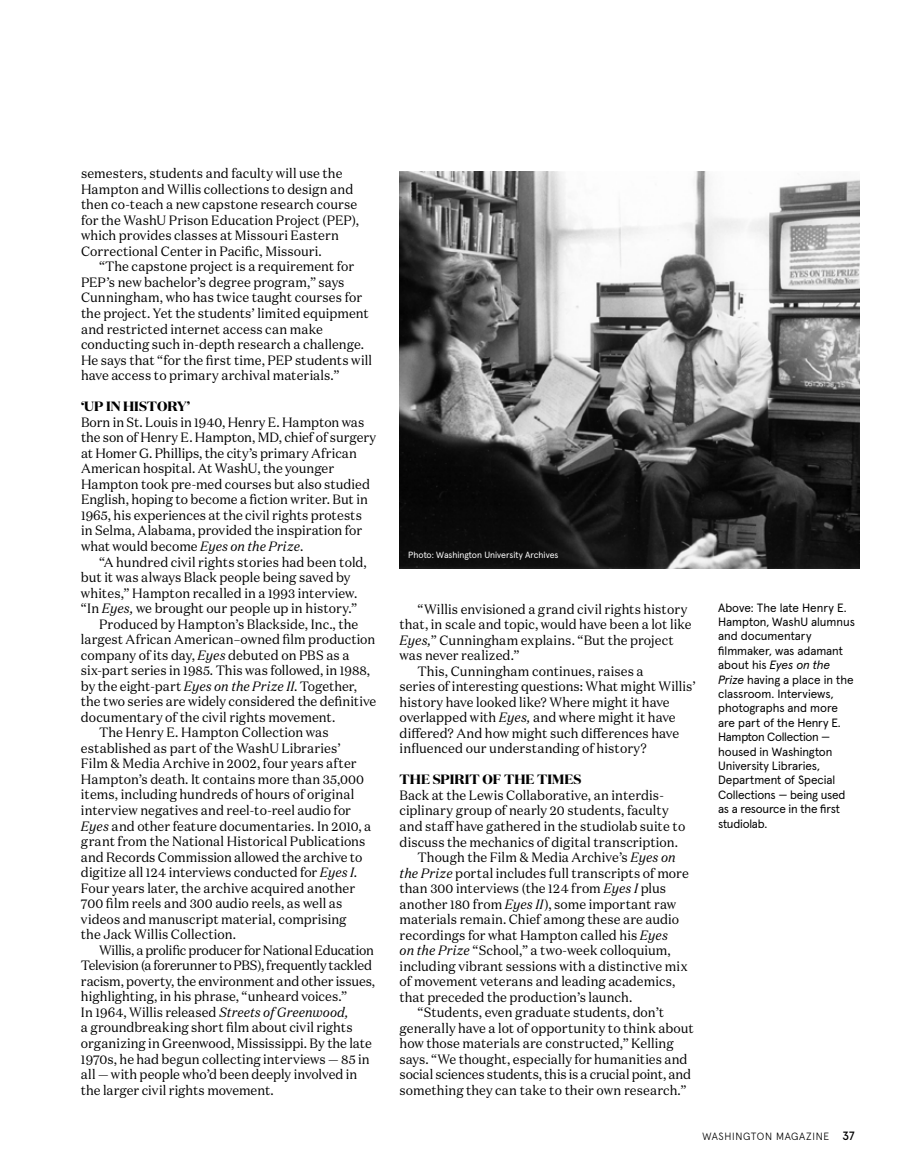
<style>
.page{position:relative;width:918px;height:1175px;background:#fff}
.page>*{position:absolute;margin:0;border:0;box-sizing:border-box;transform-origin:0 0}
.t1{font:13.5px/15.6px "Domaine Text";color:#000;scale:.95 1}
.t2{font:13.5px "Domaine Text";letter-spacing:-.025em;color:#000;scale:.95 1}
.t3{font:700 13.5px "Domaine Display";color:#000}
.t4{font:12px/14.4px "Apercu Pro";letter-spacing:-.01em;color:#000}
.t5{font:300 10.5px "Apercu Pro";letter-spacing:.065em;color:#000}
.t6{font:9px "Apercu Pro";color:#fff}
.s1{font-style:italic}
.s2{font-weight:500;font-size:12px}
</style>
<div class="page">
<img style="left:400px;top:172px;width:460px;height:397px">
<p class="t1" style="left:81px;top:165px;width:294px">semesters, students and faculty will use the Hampton and Willis collections to design and then co-teach a new capstone research course for the WashU Prison Education Project (PEP), which provides classes at Missouri Eastern Correctional Center in Pacific, Missouri.</p>
<p class="t1" style="left:81px;top:259px;width:308px;text-indent:18px">“The capstone project is a requirement for PEP’s new bachelor’s degree program,” says Cunningham, who has twice taught courses for the project. Yet the students’ limited equipment and restricted internet access can make conducting such in-depth research a challenge.<br>He says that “for the first time, PEP students will have access to primary archival materials.”</p>
<p class="t3" style="left:81px;top:397px;width:111px">‘UP IN HISTORY’</p>
<p class="t1" style="left:81px;top:414px;width:312px">Born in St. Louis in 1940, Henry E. Hampton was the son of Henry E. Hampton, MD, chief of surgery at Homer G. Phillips, the city’s primary African American hospital. At WashU, the younger Hampton took pre-med courses but also studied English, hoping to become a fiction writer. But in 1965, his experiences at the civil rights protests in Selma, Alabama, provided the inspiration for what would become <span class="s1">Eyes on the Prize</span>.</p>
<p class="t1" style="left:99px;top:554px;width:283px">“A hundred civil rights stories had been told,</p>
<p class="t1" style="left:81px;top:569px;width:285px">but it was always Black people being saved by</p>
<p class="t1" style="left:81px;top:585px;width:292px">whites,” Hampton recalled in a 1993 interview.</p>
<p class="t1" style="left:81px;top:600px;width:292px">“In <span class="s1">Eyes,</span> we brought our people up in history.”</p>
<p class="t1" style="left:99px;top:616px;width:274px">Produced by Hampton’s Blackside, Inc., the</p>
<p class="t1" style="left:81px;top:631px;width:311px">largest African American–owned film production</p>
<p class="t1" style="left:81px;top:647px;width:284px">company of its day, <span class="s1">Eyes</span> debuted on PBS as a</p>
<p class="t1" style="left:81px;top:662px;width:306px">six-part series in 1985. This was followed, in 1988,</p>
<p class="t1" style="left:81px;top:678px;width:292px">by the eight-part <span class="s1">Eyes on the Prize II</span>. Together,</p>
<p class="t1" style="left:81px;top:693px;width:312px">the two series are widely considered the definitive</p>
<p class="t1" style="left:81px;top:709px;width:269px">documentary of the civil rights movement.</p>
<p class="t1" style="left:99px;top:724px;width:243px">The Henry E. Hampton Collection was</p>
<p class="t1" style="left:81px;top:740px;width:275px">established as part of the WashU Libraries’</p>
<p class="t1" style="left:81px;top:755px;width:292px">Film &amp; Media Archive in 2002, four years after</p>
<p class="t1" style="left:81px;top:771px;width:300px">Hampton’s death. It contains more than 35,000</p>
<p class="t1" style="left:81px;top:786px;width:289px">items, including hundreds of hours of original</p>
<p class="t1" style="left:81px;top:802px;width:286px">interview negatives and reel-to-reel audio for</p>
<p class="t1" style="left:81px;top:817px;width:307px"><span class="s1">Eyes</span> and other feature documentaries. In 2010, a</p>
<p class="t1" style="left:81px;top:833px;width:301px">grant from the National Historical Publications</p>
<p class="t1" style="left:81px;top:849px;width:298px">and Records Commission allowed the archive to</p>
<p class="t1" style="left:81px;top:864px;width:292px">digitize all 124 interviews conducted for <span class="s1">Eyes I</span>.</p>
<p class="t1" style="left:81px;top:880px;width:290px">Four years later, the archive acquired another</p>
<p class="t1" style="left:81px;top:895px;width:277px">700 film reels and 300 audio reels, as well as</p>
<p class="t1" style="left:81px;top:911px;width:281px">videos and manuscript material, comprising</p>
<p class="t1" style="left:81px;top:926px;width:165px">the Jack Willis Collection.</p>
<p class="t2" style="left:99px;top:941px;width:291px">Willis, a prolific producer for National Education</p>
<p class="t2" style="left:81px;top:957px;width:308px">Television (a forerunner to PBS), frequently tackled</p>
<p class="t1" style="left:81px;top:973px;width:311px">racism, poverty, the environment and other issues,</p>
<p class="t1" style="left:81px;top:988px;width:282px">highlighting, in his phrase, “unheard voices.”</p>
<p class="t1" style="left:81px;top:1004px;width:283px">In 1964, Willis released <span class="s1">Streets of Greenwood,</span></p>
<p class="t1" style="left:81px;top:1019px;width:287px">a groundbreaking short film about civil rights</p>
<p class="t1" style="left:81px;top:1035px;width:308px">organizing in Greenwood, Mississippi. By the late</p>
<p class="t1" style="left:81px;top:1050px;width:306px">1970s, he had begun collecting interviews — 85 in</p>
<p class="t1" style="left:81px;top:1066px;width:293px">all — with people who’d been deeply involved in</p>
<p class="t1" style="left:81px;top:1081px;width:204px">the larger civil rights movement.</p>
<p class="t6" style="left:408px;top:548px;width:152px">Photo: Washington University Archives</p>
<p class="t1" style="left:418px;top:601px;width:285px">“Willis envisioned a grand civil rights history</p>
<p class="t1" style="left:400px;top:616px;width:309px">that, in scale and topic, would have been a lot like</p>
<p class="t1" style="left:400px;top:632px;width:290px"><span class="s1">Eyes,</span>” Cunningham explains. “But the project</p>
<p class="t1" style="left:400px;top:647px;width:128px">was never realized.”</p>
<p class="t1" style="left:418px;top:663px;width:239px">This, Cunningham continues, raises a</p>
<p class="t1" style="left:400px;top:678px;width:313px">series of interesting questions: What might Willis’</p>
<p class="t1" style="left:400px;top:694px;width:286px">history have looked like? Where might it have</p>
<p class="t1" style="left:400px;top:709px;width:292px">overlapped with <span class="s1">Eyes,</span> and where might it have</p>
<p class="t1" style="left:400px;top:725px;width:296px">differed? And how might such differences have</p>
<p class="t1" style="left:400px;top:740px;width:262px">influenced our understanding of history?</p>
<p class="t3" style="left:400px;top:770px;width:183px">THE SPIRIT OF THE TIMES</p>
<p class="t1" style="left:400px;top:787px;width:278px">Back at the Lewis Collaborative, an interdis‑</p>
<p class="t1" style="left:400px;top:802px;width:285px">ciplinary group of nearly 20 students, faculty</p>
<p class="t1" style="left:400px;top:818px;width:302px">and staff have gathered in the studiolab suite to</p>
<p class="t1" style="left:400px;top:833px;width:295px">discuss the mechanics of digital transcription.</p>
<p class="t1" style="left:418px;top:849px;width:273px">Though the Film &amp; Media Archive’s <span class="s1">Eyes on</span></p>
<p class="t1" style="left:400px;top:864px;width:306px"><span class="s1">the Prize</span> portal includes full transcripts of more</p>
<p class="t1" style="left:400px;top:880px;width:282px">than 300 interviews (the 124 from <span class="s1">Eyes I</span> plus</p>
<p class="t1" style="left:400px;top:896px;width:293px">another 180 from <span class="s1">Eyes II</span>), some important raw</p>
<p class="t1" style="left:400px;top:911px;width:296px">materials remain. Chief among these are audio</p>
<p class="t1" style="left:400px;top:927px;width:284px">recordings for what Hampton called his <span class="s1">Eyes</span></p>
<p class="t1" style="left:400px;top:942px;width:287px"><span class="s1">on the Prize</span> “School,” a two-week colloquium,</p>
<p class="t1" style="left:400px;top:958px;width:305px">including vibrant sessions with a distinctive mix</p>
<p class="t1" style="left:400px;top:973px;width:292px">of movement veterans and leading academics,</p>
<p class="t1" style="left:400px;top:989px;width:246px">that preceded the production’s launch.</p>
<p class="t1" style="left:418px;top:1004px;width:261px">“Students, even graduate students, don’t</p>
<p class="t1" style="left:400px;top:1020px;width:311px">generally have a lot of opportunity to think about</p>
<p class="t1" style="left:400px;top:1035px;width:290px">how those materials are constructed,” Kelling</p>
<p class="t1" style="left:400px;top:1051px;width:305px">says. “We thought, especially for humanities and</p>
<p class="t1" style="left:400px;top:1066px;width:308px">social sciences students, this is a crucial point, and</p>
<p class="t1" style="left:400px;top:1082px;width:304px">something they can take to their own research.”</p>
<p class="t4" style="left:718px;top:599px;width:138px">Above: The late Henry E.<br>Hampton, WashU alumnus and documentary filmmaker, was adamant about his <span class="s1">Eyes on the<br>Prize</span> having a place in the classroom. Interviews, photographs and more are part of the Henry E.<br>Hampton Collection — housed in Washington<br>University Libraries,<br>Department of Special<br>Collections — being used as a resource in the first studiolab.</p>
<p class="t5" style="left:703px;top:1127px;width:154px">WASHINGTON MAGAZINE <span class="s2">37</span></p>
</div>
